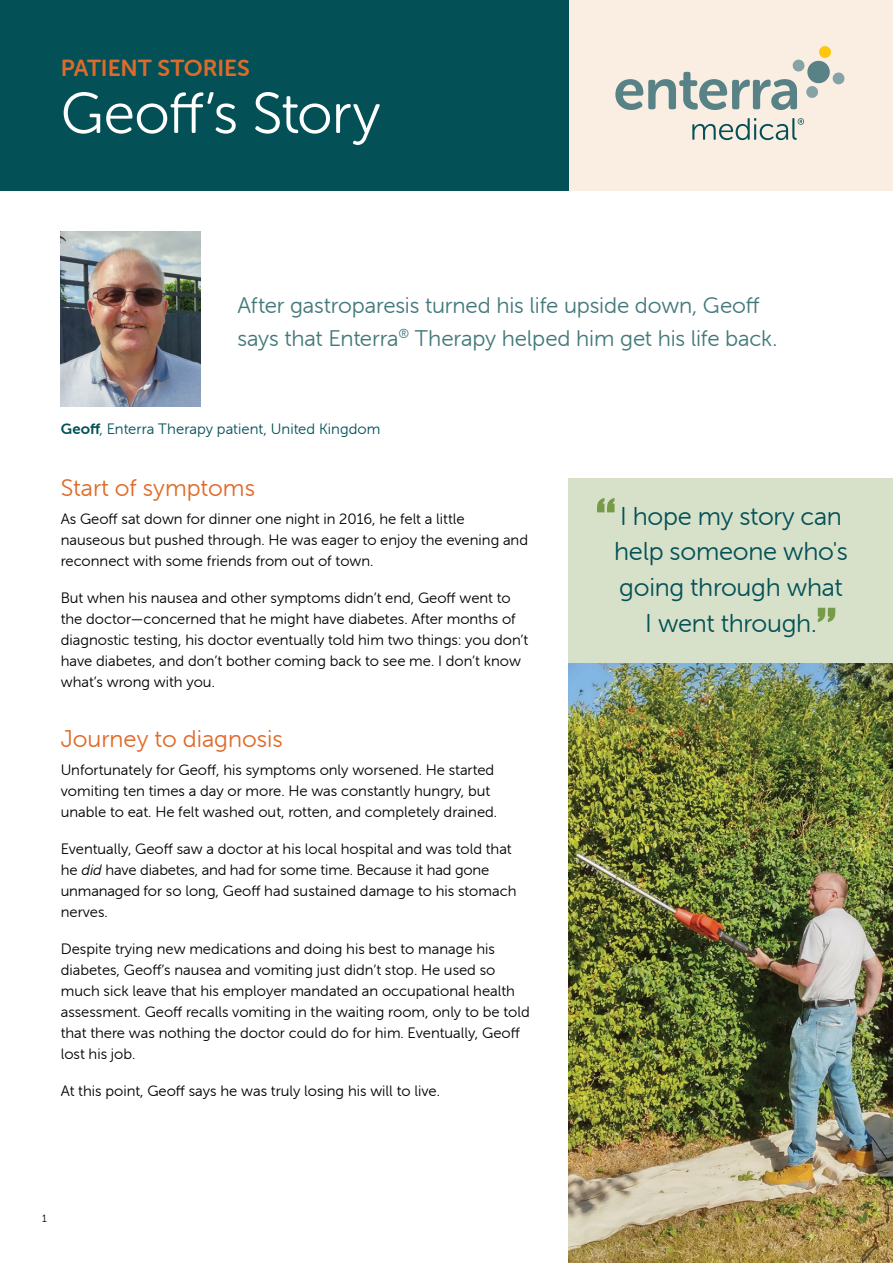
<style>
.page{position:relative;width:893px;height:1263px;background:#fff}
.page>*{position:absolute;margin:0;border:0;box-sizing:border-box;transform-origin:0 0}
.t1{font:57.3px "Museo Sans Rounded 300";letter-spacing:-.01em;color:#fff}
.t2{font:56.85px "Impact";color:#789b4a}
.t3{font:25.8px "Museo Sans Rounded 300";letter-spacing:-.01em;color:#035157}
.t4{font:24px "Museo Sans Rounded 300";color:#df6b2a}
.t5{font:23.25px "Museo Sans Rounded 700";letter-spacing:-.005em;color:#df6b2a}
.t6{font:22.5px/33px "Museo Sans Rounded 300";letter-spacing:-.005em;color:#44797b}
.t7{font:15px/21px "Museo Sans Rounded 300";color:#000}
.t8{font:15px "Museo Sans Rounded 300";letter-spacing:.005em;color:#035157}
.t9{font:10.5px "Museo Sans Rounded 300";color:#000}
.s1{font-family:"Museo Sans Rounded 700"}
.s2{font-style:italic}
.s3{font-family:"Impact";font-size:56.85px;color:#789b4a}
</style>
<div class="page">
<div style="left:569px;top:0;width:324px;height:190px;background:#faeee3"></div>
<img style="left:61px;top:232px;width:139px;height:175px">
<img style="left:569px;top:662px;width:324px;height:601px">
<div style="left:569px;top:478px;width:324px;height:184px;background:#d7e1c9"></div>
<div style="left:0;top:0;width:569px;height:190px;background:#035157"></div>
<svg style="left:615px;top:46px;width:230px;height:64px"></svg>
<svg style="left:692px;top:118px;width:112px;height:22px"></svg>
<h3 class="t5" style="left:61px;top:55px;width:191px">PATIENT STORIES</h3>
<h1 class="t1" style="left:61px;top:82px;width:321px">Geoff’s Story</h1>
<h3 class="t6" style="left:237px;top:289px;width:541px">After gastroparesis turned his life upside down, Geoff says that Enterra<sup>®</sup> Therapy helped him get his life back.</h3>
<p class="t8" style="left:61px;top:421px;width:321px"><span class="s1">Geoff</span>, Enterra Therapy patient, United Kingdom</p>
<h3 class="t4" style="left:61px;top:475px;width:196px">Start of symptoms</h3>
<p class="t7" style="left:61px;top:508px;width:469px">As Geoff sat down for dinner one night in 2016, he felt a little nauseous but pushed through. He was eager to enjoy the evening and reconnect with some friends from out of town.</p>
<p class="t7" style="left:61px;top:587px;width:469px">But when his nausea and other symptoms didn’t end, Geoff went to the doctor—concerned that he might have diabetes. After months of diagnostic testing, his doctor eventually told him two things: you don’t have diabetes, and don’t bother coming back to see me. I don’t know what’s wrong with you.</p>
<h3 class="t4" style="left:61px;top:726px;width:224px">Journey to diagnosis</h3>
<p class="t7" style="left:61px;top:759px;width:438px">Unfortunately for Geoff, his symptoms only worsened. He started vomiting ten times a day or more. He was constantly hungry, but unable to eat. He felt washed out, rotten, and completely drained.</p>
<p class="t7" style="left:61px;top:838px;width:457px">Eventually, Geoff saw a doctor at his local hospital and was told that he <span class="s2">did</span> have diabetes, and had for some time. Because it had gone unmanaged for so long, Geoff had sustained damage to his stomach nerves.</p>
<p class="t7" style="left:61px;top:938px;width:470px">Despite trying new medications and doing his best to manage his diabetes, Geoff’s nausea and vomiting just didn’t stop. He used so much sick leave that his employer mandated an occupational health assessment. Geoff recalls vomiting in the waiting room, only to be told that there was nothing the doctor could do for him. Eventually, Geoff lost his job.</p>
<p class="t7" style="left:61px;top:1081px;width:381px">At this point, Geoff says he was truly losing his will to live.</p>
<h2 class="t2" style="left:596px;top:476px;width:21px">“</h2>
<h3 class="t3" style="left:620px;top:502px;width:223px">I hope my story can</h3>
<h3 class="t3" style="left:614px;top:538px;width:235px">help someone who's</h3>
<h3 class="t3" style="left:619px;top:573px;width:225px">going through what</h3>
<h3 class="t3" style="left:645px;top:609px;width:193px">I went through.<span class="s3">”</span></h3>
<p class="t9" style="left:42px;top:1213px;width:6px">1</p>
</div>
